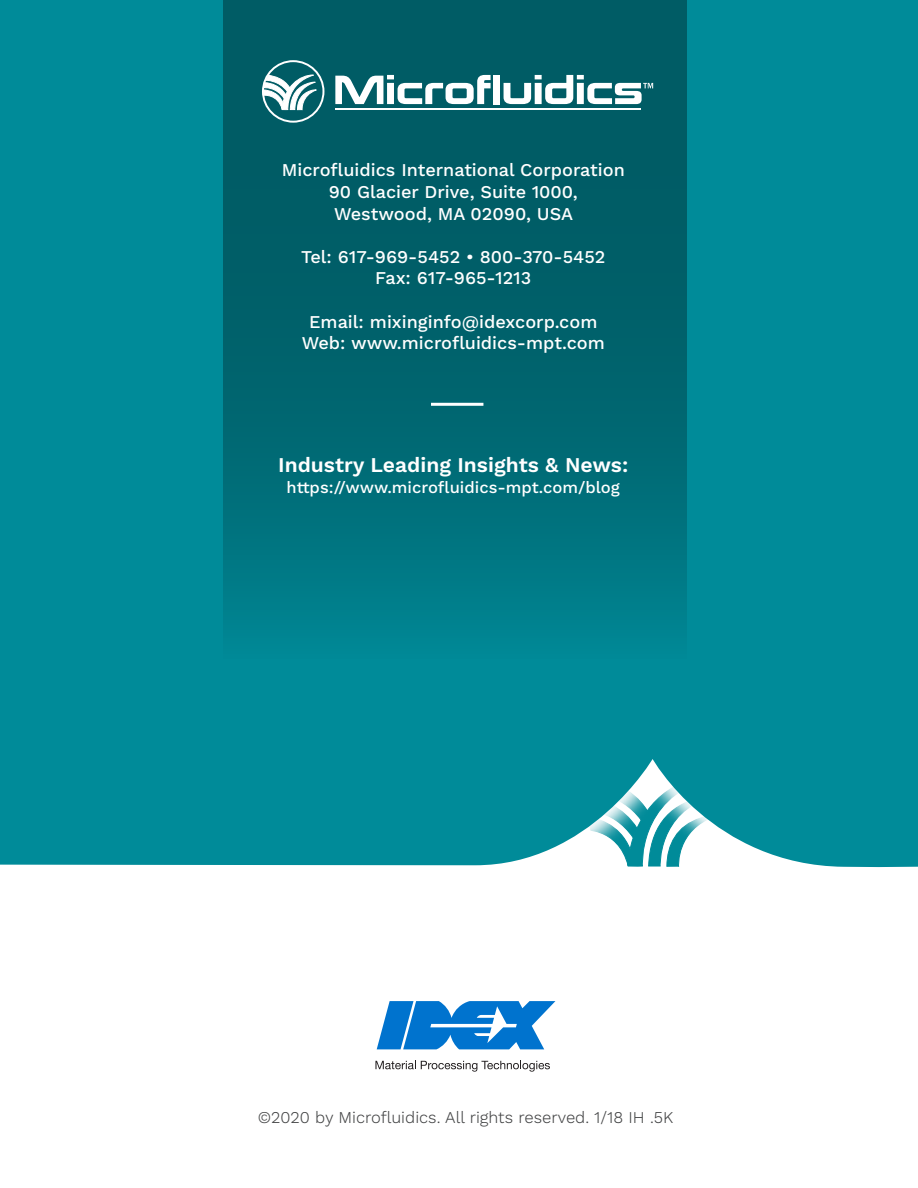
<style>
.page{position:relative;width:918px;height:1188px;background:#fff}
.page>*{position:absolute;margin:0;border:0;box-sizing:border-box;transform-origin:0 0}
.t1{font:600 21px "Work Sans";color:#fff}
.t2{font:500 18px "Work Sans";color:#fff}
.t3{font:300 16.5px "Work Sans";color:#414243}
.t4{font:500 16.5px "Work Sans";color:#fff}
</style>
<div class="page">
<div style="left:0;top:283px;width:918px;height:585px;background:#008b99"></div>
<div style="left:0;top:0;width:918px;height:283px;background:#008b99"></div>
<div style="left:224px;top:0;width:463px;height:659px;background:linear-gradient(to bottom,#00535b,#007b88)"></div>
<svg style="left:262px;top:60px;width:62px;height:63px;background:#539197"></svg>
<svg style="left:335px;top:75px;width:156px;height:29px;background:#7aaaae"></svg>
<div style="left:493px;top:75px;width:7px;height:29px;background:#fff"></div>
<hr style="left:335px;top:108px;width:306px;height:2px;background:#fff">
<svg style="left:504px;top:75px;width:149px;height:29px;background:#74a6ab"></svg>
<hr style="left:431px;top:403px;width:52px;height:3px;background:#fff">
<svg style="left:377px;top:1001px;width:178px;height:48px"></svg>
<svg style="left:375px;top:1061px;width:175px;height:11px"></svg>
<p class="t2" style="left:282px;top:160px;width:344px">Microfluidics International Corporation</p>
<p class="t2" style="left:329px;top:181px;width:251px">90 Glacier Drive, Suite 1000,</p>
<p class="t2" style="left:334px;top:203px;width:241px">Westwood, MA 02090, USA</p>
<p class="t2" style="left:301px;top:246px;width:306px">Tel: 617-969-5452 • 800-370-5452</p>
<p class="t2" style="left:375px;top:268px;width:158px">Fax: 617-965-1213</p>
<p class="t2" style="left:309px;top:311px;width:290px">Email: mixinginfo@idexcorp.com</p>
<p class="t2" style="left:302px;top:332px;width:305px">Web: www.microfluidics-mpt.com</p>
<p class="t1" style="left:278px;top:452px;width:352px">Industry Leading Insights &amp; News:</p>
<p class="t4" style="left:287px;top:478px;width:335px">https://www.microfluidics-mpt.com/blog</p>
<p class="t3" style="left:258px;top:1108px;width:417px">©2020 by Microfluidics. All rights reserved. 1/18 IH .5K</p>
</div>
